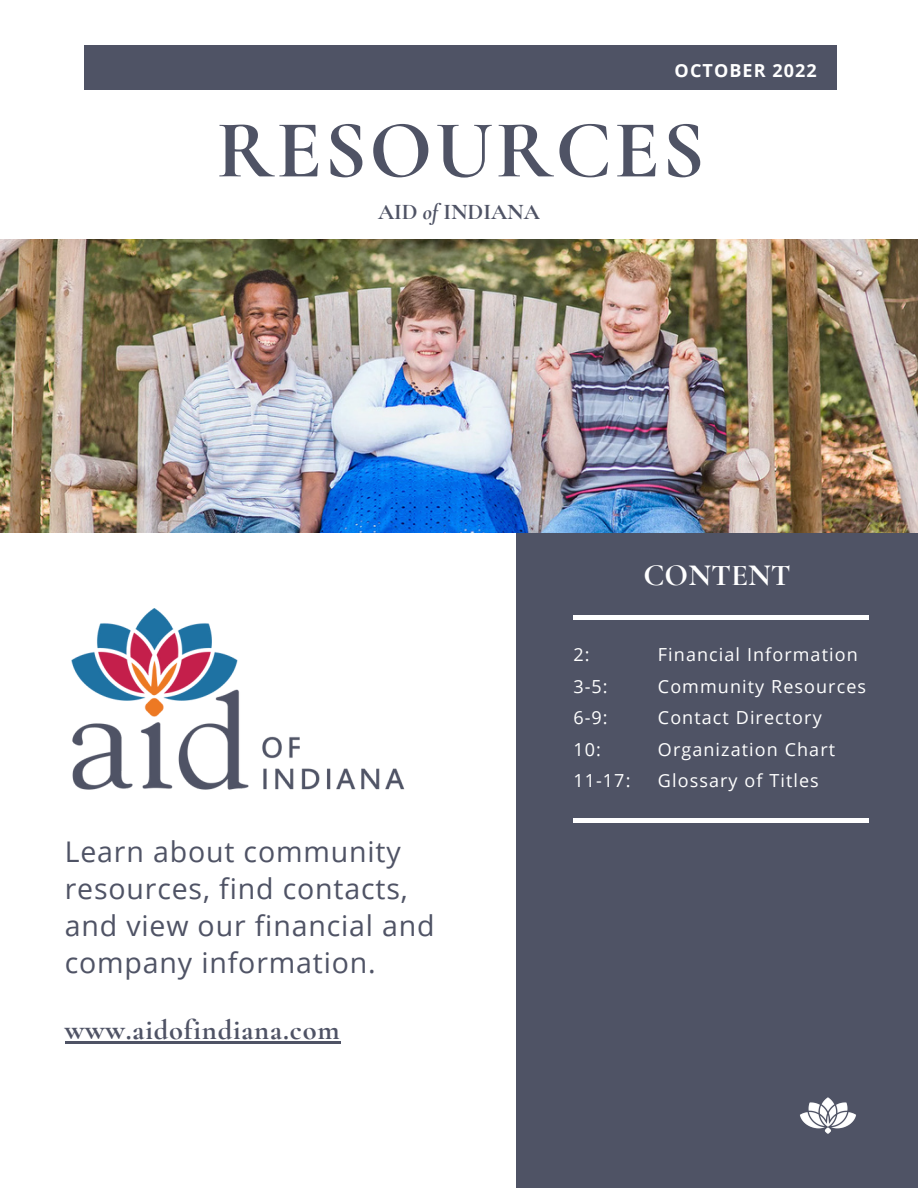
<style>
.page{position:relative;width:918px;height:1188px;background:#fff}
.page>*{position:absolute;margin:0;border:0;box-sizing:border-box;transform-origin:0 0}
.t1{font:700 82.5px "Cormorant Garamond";letter-spacing:.03em;color:#4f5365}
.t2{font:700 30.9px "Cormorant Garamond";color:#fff}
.t3{font:28.5px/37.2px "Open Sans";letter-spacing:.03em;color:#4f5365}
.t4{font:700 28.5px "Cormorant Garamond";letter-spacing:.03em;color:#4f5365}
.t5{font:700 22.5px "Cormorant Garamond";color:#4f5365}
.t6{font:18px/31.5px "Open Sans";letter-spacing:.06em;color:#fff}
.t7{font:700 18px "Open Sans";letter-spacing:.06em;color:#fff}
.s1{font-style:italic}
</style>
<div class="page">
<div style="left:516px;top:532px;width:402px;height:655px;background:#4f5365"></div>
<img style="left:800px;top:1097px;width:56px;height:37px">
<img style="left:0;top:240px;width:918px;height:292px">
<div style="left:84px;top:45px;width:753px;height:45px;background:#4f5365"></div>
<hr style="left:573px;top:615px;width:296px;height:4px;background:#fff">
<hr style="left:573px;top:819px;width:296px;height:4px;background:#fff">
<img style="left:71px;top:608px;width:334px;height:182px">
<hr style="left:65px;top:1041px;width:275px;height:2px;background:#4f5365">
<p class="t7" style="left:675px;top:57px;width:144px">OCTOBER 2022</p>
<h1 class="t1" style="left:216px;top:100px;width:490px">RESOURCES</h1>
<p class="t5" style="left:378px;top:198px;width:163px">AID <span class="s1">of</span> INDIANA</p>
<h3 class="t3" style="left:65px;top:832px;width:372px">Learn about community resources, find contacts, and view our financial and company information.</h3>
<h3 class="t4" style="left:65px;top:1013px;width:276px">www.aidofindiana.com</h3>
<h2 class="t2" style="left:644px;top:557px;width:149px">CONTENT</h2>
<p class="t6" style="left:573px;top:639px;width:59px">2:<br>3-5:<br>6-9:<br>10:<br>11-17:</p>
<p class="t6" style="left:658px;top:639px;width:210px">Financial Information<br>Community Resources<br>Contact Directory<br>Organization Chart<br>Glossary of Titles</p>
</div>
